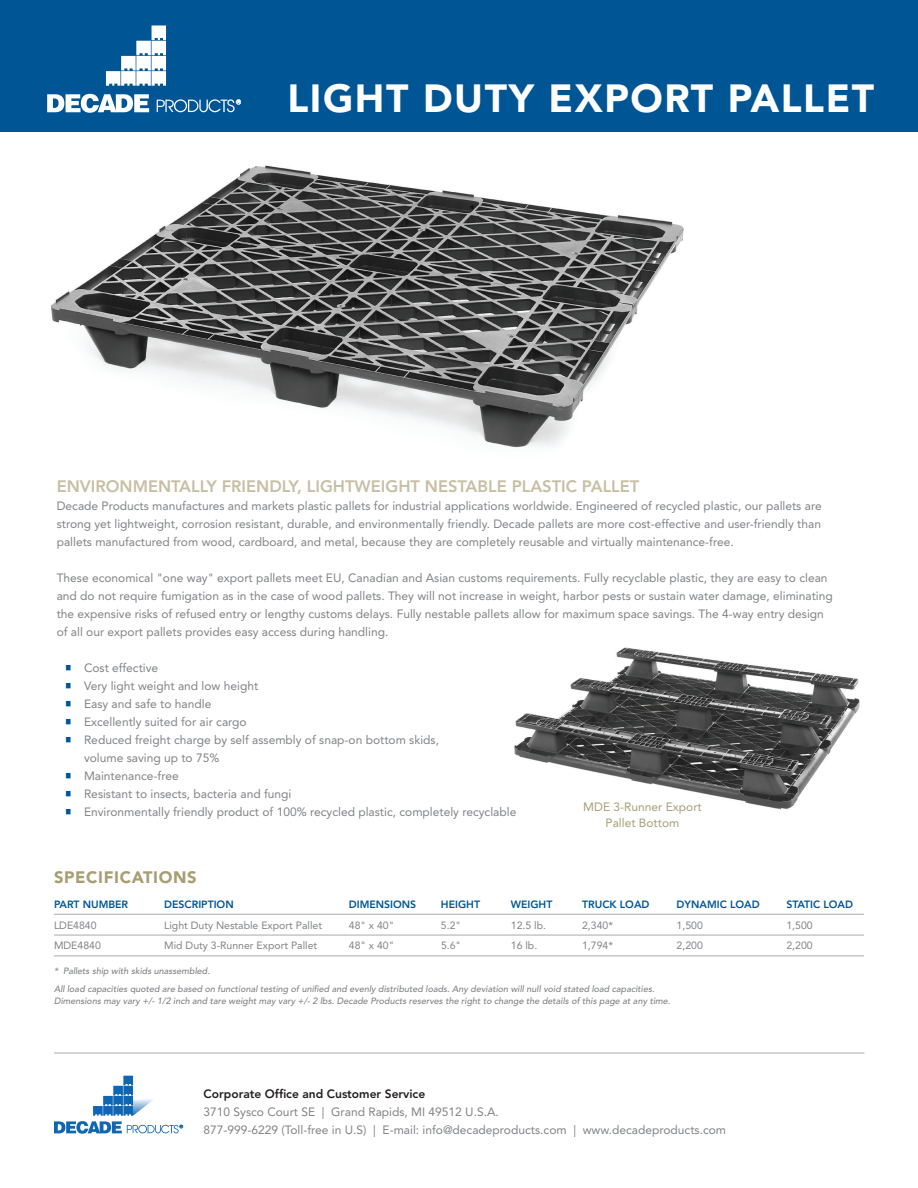
<style>
.page{position:relative;width:918px;height:1188px;background:#fff}
.page>*{position:absolute;margin:0;border:0;box-sizing:border-box;transform-origin:0 0}
.t1{font:900 39px "Avenir LT";letter-spacing:.04em;color:#fff}
.t2{font:800 16.5px "Avenir LT";color:#c7bea3}
.t3{font:900 16.5px "Avenir LT";letter-spacing:.04em;color:#a79e74}
.t4{font:12px/18px "Avenir LT";color:#808285}
.t5{font:800 12px "Avenir LT";color:#231f20}
.t6{font:12px/16.5px "Avenir LT";color:#a79e74;text-align:center}
.t7{font:10.5px "Avenir LT";color:#808285}
.t8{font:800 10.5px "Avenir LT";color:#005595}
.t9{font:800 10.5px "Avenir LT";color:#005595}
.t10{font:italic 500 9px/18.8px "Avenir LT";color:#808285}
.t11{font:700 4.5px "Helvetica";color:#005595}
</style>
<div class="page">
<div style="left:0;top:0;width:918px;height:132px;background:#005595"></div>
<img style="left:514px;top:647px;width:346px;height:163px">
<img style="left:51px;top:165px;width:633px;height:283px">
<hr style="left:54px;top:914px;width:110px;height:1px;background:#a8a9ad">
<hr style="left:164px;top:914px;width:185px;height:1px;background:#a8a9ad">
<hr style="left:349px;top:914px;width:92px;height:1px;background:#a8a9ad">
<hr style="left:441px;top:914px;width:70px;height:1px;background:#a8a9ad">
<hr style="left:511px;top:914px;width:71px;height:1px;background:#a8a9ad">
<hr style="left:582px;top:914px;width:95px;height:1px;background:#a8a9ad">
<hr style="left:677px;top:914px;width:109px;height:1px;background:#a8a9ad">
<hr style="left:786px;top:914px;width:78px;height:1px;background:#a8a9ad">
<hr style="left:54px;top:935px;width:110px;height:1px;background:#a8a9ad">
<hr style="left:164px;top:935px;width:185px;height:1px;background:#a8a9ad">
<hr style="left:349px;top:935px;width:92px;height:1px;background:#a8a9ad">
<hr style="left:441px;top:935px;width:70px;height:1px;background:#a8a9ad">
<hr style="left:511px;top:935px;width:71px;height:1px;background:#a8a9ad">
<hr style="left:582px;top:935px;width:95px;height:1px;background:#a8a9ad">
<hr style="left:677px;top:935px;width:109px;height:1px;background:#a8a9ad">
<hr style="left:786px;top:935px;width:78px;height:1px;background:#a8a9ad">
<hr style="left:54px;top:956px;width:110px;height:1px;background:#a8a9ad">
<hr style="left:164px;top:956px;width:185px;height:1px;background:#a8a9ad">
<hr style="left:349px;top:956px;width:92px;height:1px;background:#a8a9ad">
<hr style="left:441px;top:956px;width:70px;height:1px;background:#a8a9ad">
<hr style="left:511px;top:956px;width:71px;height:1px;background:#a8a9ad">
<hr style="left:582px;top:956px;width:95px;height:1px;background:#a8a9ad">
<hr style="left:677px;top:956px;width:109px;height:1px;background:#a8a9ad">
<hr style="left:786px;top:956px;width:78px;height:1px;background:#a8a9ad">
<svg style="left:54px;top:1076px;width:129px;height:58px"></svg>
<hr style="left:54px;top:1053px;width:810px;height:1px;background:#a8a9ad">
<svg style="left:106px;top:25px;width:60px;height:61px"></svg>
<svg style="left:47px;top:94px;width:102px;height:19px"></svg>
<svg style="left:157px;top:99px;width:84px;height:13px"></svg>
<h1 class="t1" style="left:287px;top:75px;width:516px">LIGHT DUTY EXPORT PALLE</h1>
<h1 class="t1" style="left:852px;top:75px;width:24px">T</h1>
<h2 class="t2" style="left:57px;top:476px;width:584px">ENVIRONMENTALLY FRIENDLY, LIGHTWEIGHT NESTABLE PLASTIC PALLET</h2>
<p class="t4" style="left:57px;top:497px;width:766px;text-align:justify">Decade Products manufactures and markets plastic pallets for industrial applications worldwide. Engineered of recycled plastic, our pallets are strong yet lightweight, corrosion resistant, durable, and environmentally friendly. Decade pallets are more cost-effective and user-friendly than pallets manufactured from wood, cardboard, and metal, because they are completely reusable and virtually maintenance-free.</p>
<p class="t4" style="left:57px;top:569px;width:778px">These economical "one way" export pallets meet EU, Canadian and Asian customs requirements. Fully recyclable plastic, they are easy to clean and do not require fumigation as in the case of wood pallets. They will not increase in weight, harbor pests or sustain water damage, eliminating the expensive risks of refused entry or lengthy customs delays. Fully nestable pallets allow for maximum space savings. The 4-way entry design of all our export pallets provides easy access during handling.</p>
<p class="t11" style="left:66px;top:664px;width:6px">█</p>
<p class="t4" style="left:84px;top:659px;width:76px">Cost effective</p>
<p class="t11" style="left:66px;top:682px;width:6px">█</p>
<p class="t4" style="left:84px;top:677px;width:176px">Very light weight and low height</p>
<p class="t11" style="left:66px;top:700px;width:6px">█</p>
<p class="t4" style="left:84px;top:695px;width:129px">Easy and safe to handle</p>
<p class="t11" style="left:66px;top:718px;width:6px">█</p>
<p class="t4" style="left:84px;top:713px;width:164px">Excellently suited for air cargo</p>
<p class="t11" style="left:66px;top:736px;width:6px">█</p>
<p class="t4" style="left:84px;top:731px;width:357px">Reduced freight charge by self assembly of snap-on bottom skids, volume saving up to 75%</p>
<p class="t11" style="left:66px;top:772px;width:6px">█</p>
<p class="t4" style="left:84px;top:767px;width:96px">Maintenance-free</p>
<p class="t11" style="left:66px;top:790px;width:6px">█</p>
<p class="t4" style="left:84px;top:785px;width:209px">Resistant to insects, bacteria and fungi</p>
<p class="t11" style="left:66px;top:808px;width:6px">█</p>
<p class="t4" style="left:84px;top:803px;width:434px">Environmentally friendly product of 100% recycled plastic, completely recyclable</p>
<p class="t6" style="left:583px;top:798px;width:120px">MDE 3-Runner Export<br>Pallet Bottom</p>
<h2 class="t3" style="left:54px;top:868px;width:89px">SPECIFICATIO</h2>
<h2 class="t3" style="left:173px;top:868px;width:25px">NS</h2>
<p class="t8" style="left:54px;top:898px;width:8px">PART</p>
<p class="t8" style="left:83px;top:898px;width:46px">NUMBER</p>
<p class="t8" style="left:164px;top:898px;width:22px">DESCRIPTION</p>
<p class="t8" style="left:349px;top:898px;width:8px">DIM</p>
<p class="t8" style="left:369px;top:898px;width:14px">ENSIONS</p>
<p class="t8" style="left:441px;top:898px;width:22px">HEIGHT</p>
<p class="t9" style="left:511px;top:898px;width:43px">WEIGHT</p>
<p class="t8" style="left:582px;top:898px;width:46px">TRUCK LOAD</p>
<p class="t8" style="left:677px;top:898px;width:9px">DYNAMIC</p>
<p class="t8" style="left:730px;top:898px;width:9px">LOAD</p>
<p class="t8" style="left:786px;top:898px;width:7px">STATIC</p>
<p class="t8" style="left:823px;top:898px;width:9px">LOAD</p>
<p class="t7" style="left:54px;top:919px;width:44px">LDE4840</p>
<p class="t7" style="left:164px;top:919px;width:159px">Light Duty Nestable Export Pallet</p>
<p class="t7" style="left:349px;top:919px;width:47px">48" x 40"</p>
<p class="t7" style="left:441px;top:919px;width:22px">5.2"</p>
<p class="t7" style="left:511px;top:919px;width:37px">12.5 lb.</p>
<p class="t7" style="left:582px;top:919px;width:32px">2,340*</p>
<p class="t7" style="left:677px;top:919px;width:28px">1,500</p>
<p class="t7" style="left:786px;top:919px;width:28px">1,500</p>
<p class="t7" style="left:54px;top:940px;width:48px">MDE4840</p>
<p class="t7" style="left:164px;top:940px;width:155px">Mid Duty 3-Runner Export Pallet</p>
<p class="t7" style="left:349px;top:940px;width:47px">48" x 40"</p>
<p class="t7" style="left:441px;top:940px;width:22px">5.6"</p>
<p class="t7" style="left:511px;top:940px;width:28px">16 lb.</p>
<p class="t7" style="left:582px;top:940px;width:32px">1,794*</p>
<p class="t7" style="left:677px;top:940px;width:28px">2,200</p>
<p class="t7" style="left:786px;top:940px;width:28px">2,200</p>
<p class="t10" style="left:54px;top:961px;width:602px">* Pallets ship with skids unassembled.<br>All load capacities quoted are based on functional testing of unified and evenly distributed loads. Any deviation will null void stated load capacities.</p>
<p class="t10" style="left:54px;top:992px;width:618px">Dimensions may vary +/- 1/2 inch and tare weight may vary +/- 2 lbs. Decade Products reserves the right to change the details of this page at any time.</p>
<p class="t5" style="left:204px;top:1086px;width:223px">CORPORATE OFFICE AND CUSTOMER SERVICE</p>
<p class="t4" style="left:204px;top:1103px;width:524px">3710 Sysco Court SE | Grand Rapids, MI 49512 U.S.A.<br>877-999-6229 (Toll-free in U.S) | E-mail: info@decadeproducts.com | www.decadeproducts.com</p>
</div>
